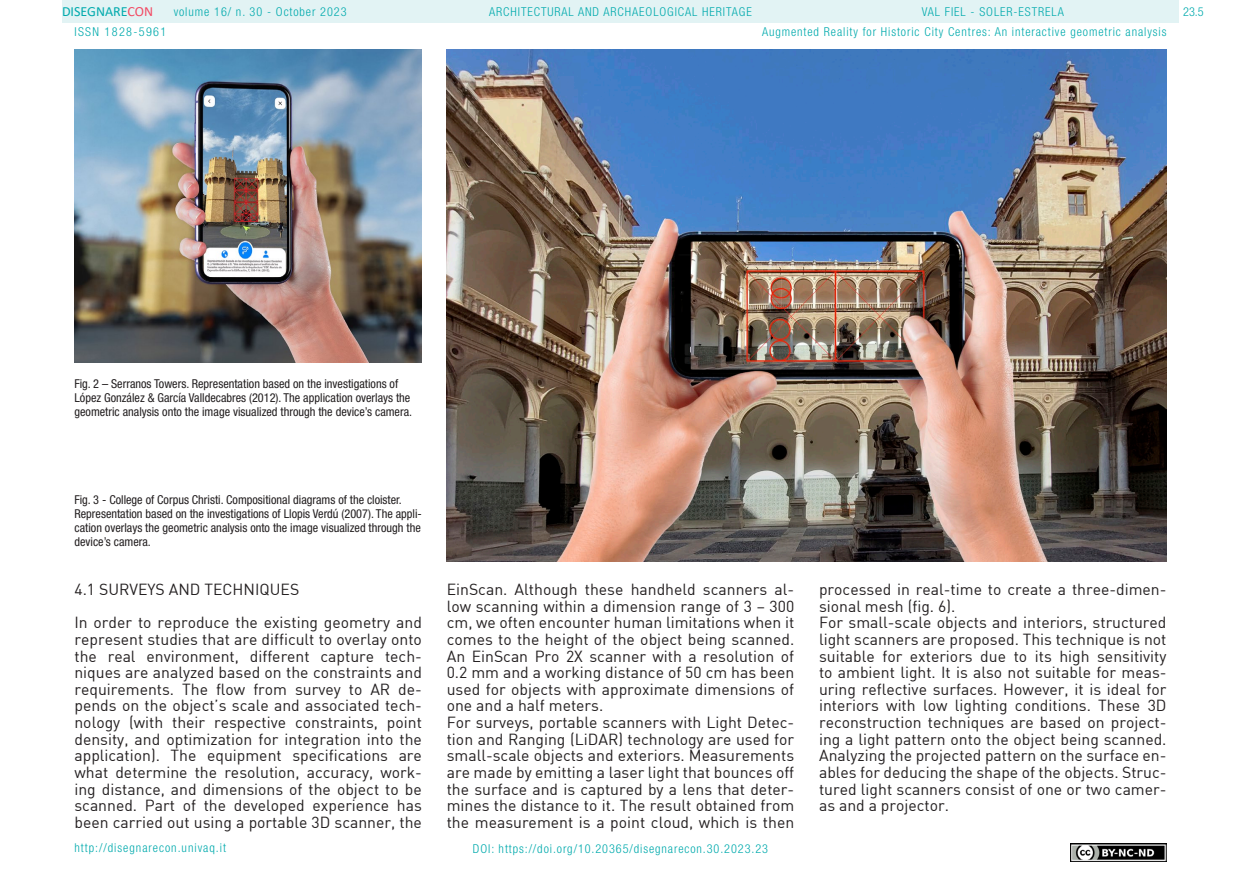
<style>
.page{position:relative;width:1241px;height:893px;background:#fff}
.page>*{position:absolute;margin:0;border:0;box-sizing:border-box;transform-origin:0 0}
.t1{font:15.75px/16.6px "DIN";color:#231f20}
.t2{font:14px "Calibri";color:#00aaad}
.t3{font:condensed 12.25px/14px "Helvetica Neue LT Std";color:#231f20}
.t4{font:300 condensed 12.25px "Helvetica Neue LT Std";letter-spacing:.075em;color:#00aaad}
.t5{font:300 condensed 12.25px "Helvetica Neue LT Std";letter-spacing:.11em;color:#00aaad}
.s1{color:#f24862}
</style>
<div class="page">
<div style="left:62px;top:0;width:1116px;height:23px;background:#e2f3f4"></div>
<img style="left:1070px;top:843px;width:96px;height:18px">
<img style="left:446px;top:50px;width:720px;height:512px">
<img style="left:74px;top:50px;width:348px;height:312px">
<p class="t2" style="left:62px;top:2px;width:93px">DISEGNARE<span class="s1">CON</span></p>
<p class="t4" style="left:921px;top:5px;width:143px">VAL FIEL - SOLER-ESTRELA</p>
<p class="t4" style="left:174px;top:5px;width:174px">volume 16/ n. 30 - October 2023</p>
<p class="t4" style="left:489px;top:5px;width:264px">ARCHITECTURAL AND ARCHAEOLOGICAL HERITAGE</p>
<p class="t5" style="left:74px;top:24px;width:93px">ISSN 1828-5961</p>
<p class="t4" style="left:762px;top:25px;width:406px">Augmented Reality for Historic City Centres: An interactive geometric analysis</p>
<p class="t4" style="left:1182px;top:5px;width:22px">23.5</p>
<p class="t3" style="left:74px;top:376px;width:339px">Fig. 2 – Serranos Towers. Representation based on the investigations of<br>López González &amp; García Valldecabres (2012). The application overlays the geometric analysis onto the image visualized through the device’s camera.</p>
<p class="t3" style="left:74px;top:493px;width:349px">Fig. 3 - College of Corpus Christi. Compositional diagrams of the cloister.<br>Representation based on the investigations of Llopis Verdú (2007). The appli&shy;cation overlays the geometric analysis onto the image visualized through the device’s camera.</p>
<p class="t1" style="left:74px;top:572px;width:349px;line-height:33.2px">4.1 SURVEYS AND TECHNIQUES<br>In order to reproduce the existing geometry and</p>
<p class="t1" style="left:74px;top:631px;width:349px;text-align:justify">represent studies that are difficult to overlay onto the real environment, different capture tech&shy;niques are analyzed based on the constraints and requirements. The flow from survey to AR de&shy;pends on the object’s scale and associated tech&shy;nology (with their respective constraints, point density, and optimization for integration into the application). The equipment specifications are what determine the resolution, accuracy, work&shy;ing distance, and dimensions of the object to be scanned. Part of the developed experience has been carried out using a portable 3D scanner, the</p>
<p class="t4" style="left:74px;top:841px;width:153px">http://disegnarecon.univaq.it</p>
<p class="t1" style="left:446px;top:581px;width:349px">EinScan. Although these handheld scanners al&shy;low scanning within a dimension range of 3 – 300 cm, we often encounter human limitations when it comes to the height of the object being scanned.<br>An EinScan Pro 2X scanner with a resolution of 0.2 mm and a working distance of 50 cm has been used for objects with approximate dimensions of one and a half meters.<br>For surveys, portable scanners with Light Detec&shy;tion and Ranging (LiDAR) technology are used for small-scale objects and exteriors. Measurements are made by emitting a laser light that bounces off the surface and is captured by a lens that deter&shy;mines the distance to it. The result obtained from the measurement is a point cloud, which is then</p>
<p class="t4" style="left:473px;top:842px;width:296px">DOI: https://doi.org/10.20365/disegnarecon.30.2023.23</p>
<p class="t1" style="left:819px;top:581px;width:349px">processed in real-time to create a three-dimen&shy;sional mesh (fig. 6).<br>For small-scale objects and interiors, structured light scanners are proposed. This technique is not suitable for exteriors due to its high sensitivity to ambient light. It is also not suitable for meas&shy;uring reflective surfaces. However, it is ideal for interiors with low lighting conditions. These 3D reconstruction techniques are based on project&shy;ing a light pattern onto the object being scanned.<br>Analyzing the projected pattern on the surface en&shy;ables for deducing the shape of the objects. Struc&shy;tured light scanners consist of one or two camer&shy;as and a projector.</p>
</div>
